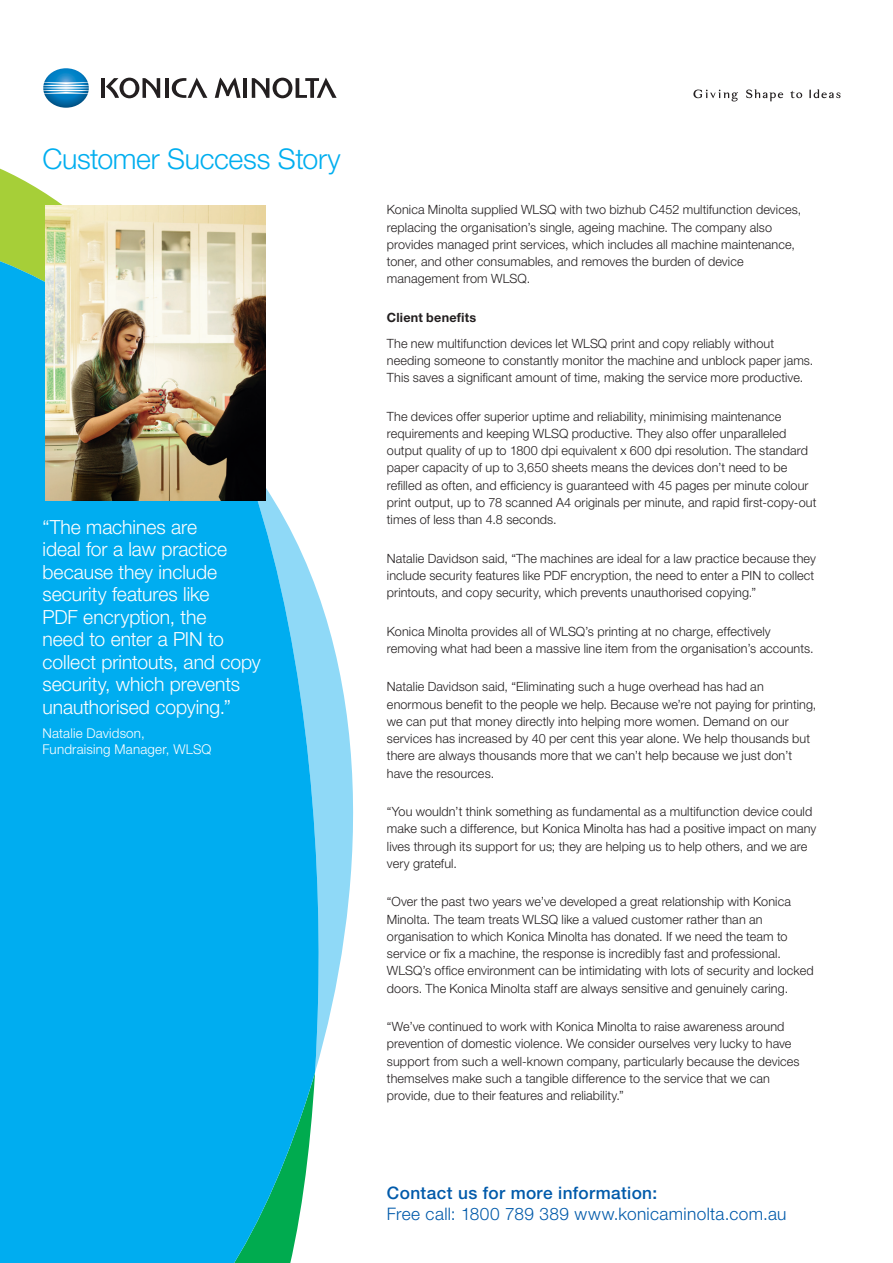
<style>
.page{position:relative;width:893px;height:1263px;background:#fff}
.page>*{position:absolute;margin:0;border:0;box-sizing:border-box;transform-origin:0 0}
.t1{font:300 28.5px "Helvetica Neue LT Std";letter-spacing:-.015em;color:#00aeef}
.t2{font:300 19.5px/22.5px "Helvetica Neue LT Std";color:#fff}
.t3{font:300 17.25px "Helvetica Neue LT Std";letter-spacing:.02em;color:#015aaa}
.t4{font:500 17.25px "Helvetica Neue LT Std";letter-spacing:.02em;color:#015aaa}
.t5{font:300 13.5px/16.5px "Helvetica Neue LT Std";letter-spacing:.015em;color:#fff}
.t6{font:300 12.75px/17.2px "Helvetica Neue LT Std";letter-spacing:.01em;color:#231f20}
.t7{font:700 12.75px "Helvetica Neue LT Std";letter-spacing:.015em;color:#231f20}
</style>
<div class="page">
<svg style="left:322px;top:606px;width:32px;height:441px;fill:#8fd9f7"></svg>
<svg style="left:0;top:168px;width:63px;height:67px;fill:#a6cf38"></svg>
<svg style="left:0;top:235px;width:322px;height:1028px;background:#19b4ec"></svg>
<img style="left:43px;top:68px;width:46px;height:40px">
<hr style="left:101px;top:78px;width:3px;height:20px;background:#231f20">
<hr style="left:165px;top:78px;width:3px;height:20px;background:#231f20">
<hr style="left:243px;top:78px;width:4px;height:20px;background:#231f20">
<svg style="left:172px;top:78px;width:35px;height:20px"></svg>
<svg style="left:106px;top:78px;width:54px;height:20px"></svg>
<svg style="left:252px;top:78px;width:85px;height:20px"></svg>
<svg style="left:215px;top:77px;width:26px;height:21px"></svg>
<svg style="left:746px;top:89px;width:37px;height:12px"></svg>
<svg style="left:809px;top:89px;width:31px;height:9px"></svg>
<svg style="left:693px;top:90px;width:45px;height:11px"></svg>
<svg style="left:790px;top:91px;width:12px;height:7px"></svg>
<img style="left:45px;top:205px;width:221px;height:295px">
<h1 class="t1" style="left:43px;top:142px;width:300px">Customer Success Story</h1>
<h2 class="t2" style="left:43px;top:515px;width:220px">“The machines are<br>ideal for a law practice because they include security features like<br>PDF encryption, the<br>need to enter a PIN to collect printouts, and copy security, which prevents unauthorised copying.”</h2>
<p class="t5" style="left:43px;top:724px;width:170px">Natalie Davidson,<br>Fundraising Manager, WLSQ</p>
<p class="t6" style="left:387px;top:201px;width:416px">Konica Minolta supplied WLSQ with two bizhub C452 multifunction devices, replacing the organisation’s single, ageing machine. The company also provides managed print services, which includes all machine maintenance, toner, and other consumables, and removes the burden of device management from WLSQ.</p>
<p class="t7" style="left:387px;top:309px;width:91px">Client benefits</p>
<p class="t6" style="left:387px;top:334px;width:428px">The new multifunction devices let WLSQ print and copy reliably without needing someone to constantly monitor the machine and unblock paper jams.<br>This saves a significant amount of time, making the service more productive.</p>
<p class="t6" style="left:387px;top:407px;width:431px">The devices offer superior uptime and reliability, minimising maintenance requirements and keeping WLSQ productive. They also offer unparalleled output quality of up to 1800 dpi equivalent x 600 dpi resolution. The standard paper capacity of up to 3,650 sheets means the devices don’t need to be refilled as often, and efficiency is guaranteed with 45 pages per minute colour print output, up to 78 scanned A4 originals per minute, and rapid first-copy-out times of less than 4.8 seconds.</p>
<p class="t6" style="left:387px;top:549px;width:430px">Natalie Davidson said, “The machines are ideal for a law practice because they include security features like PDF encryption, the need to enter a PIN to collect printouts, and copy security, which prevents unauthorised copying.”</p>
<p class="t6" style="left:387px;top:622px;width:428px">Konica Minolta provides all of WLSQ’s printing at no charge, effectively removing what had been a massive line item from the organisation’s accounts.</p>
<p class="t6" style="left:387px;top:678px;width:431px">Natalie Davidson said, “Eliminating such a huge overhead has had an enormous benefit to the people we help. Because we’re not paying for printing, we can put that money directly into helping more women. Demand on our services has increased by 40 per cent this year alone. We help thousands but there are always thousands more that we can’t help because we just don’t have the resources.</p>
<p class="t6" style="left:387px;top:803px;width:431px">“You wouldn’t think something as fundamental as a multifunction device could make such a difference, but Konica Minolta has had a positive impact on many lives through its support for us; they are helping us to help others, and we are very grateful.</p>
<p class="t6" style="left:387px;top:893px;width:428px">“Over the past two years we’ve developed a great relationship with Konica Minolta. The team treats WLSQ like a valued customer rather than an organisation to which Konica Minolta has donated. If we need the team to service or fix a machine, the response is incredibly fast and professional.<br>WLSQ’s office environment can be intimidating with lots of security and locked doors. The Konica Minolta staff are always sensitive and genuinely caring.</p>
<p class="t6" style="left:387px;top:1018px;width:414px">“We’ve continued to work with Konica Minolta to raise awareness around prevention of domestic violence. We consider ourselves very lucky to have support from such a well-known company, particularly because the devices themselves make such a tangible difference to the service that we can provide, due to their features and reliability.”</p>
<h3 class="t4" style="left:387px;top:1182px;width:272px">Contact us for more information:</h3>
<h3 class="t3" style="left:387px;top:1203px;width:401px">Free call: 1800 789 389 www.konicaminolta.com.au</h3>
</div>
